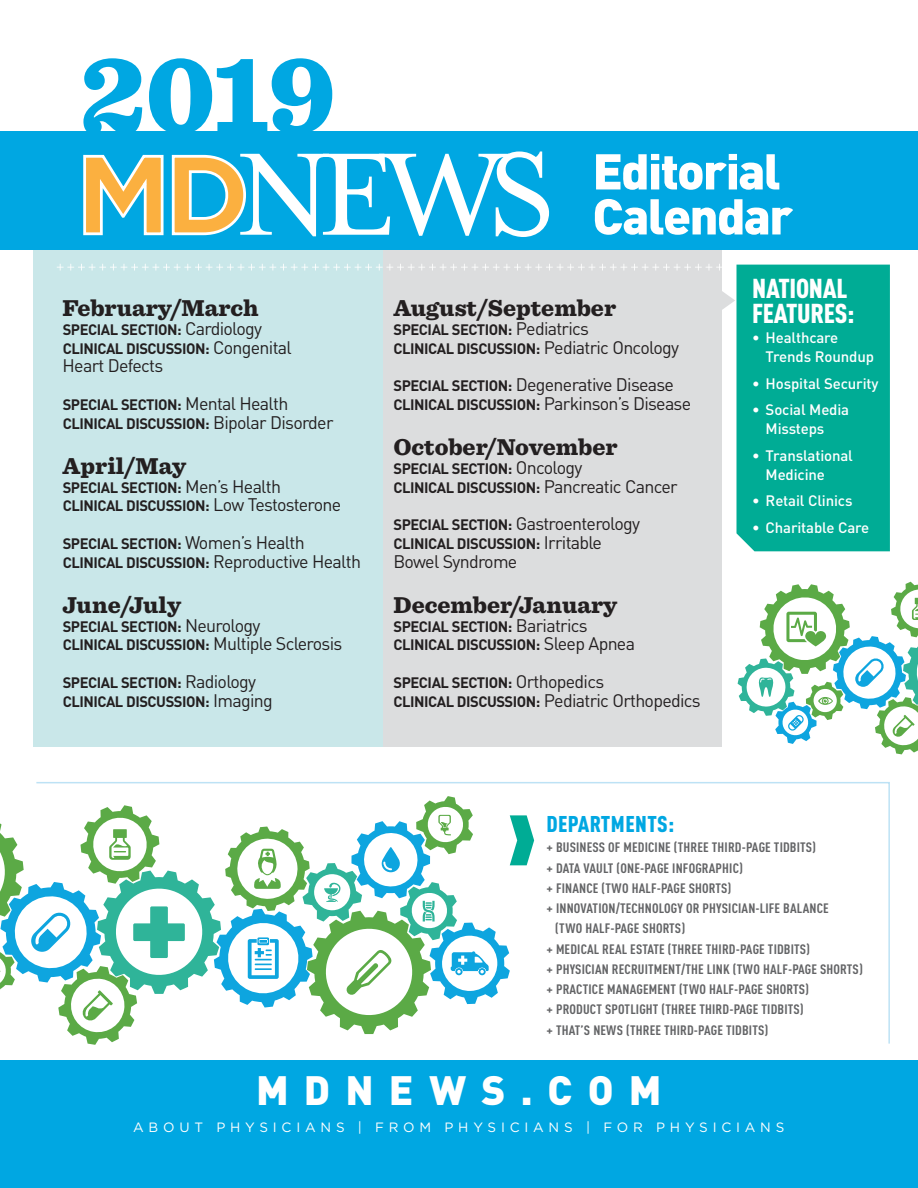
<style>
.page{position:relative;width:918px;height:1188px;background:#fff}
.page>*{position:absolute;margin:0;border:0;box-sizing:border-box;transform-origin:0 0}
.t1{font:900 114px "Sentinel";color:#00a7e2}
.t2{font:900 49.5px/45px "DIN Pro";letter-spacing:-.035em;color:#fff}
.t3{font:900 40.5px "DIN";letter-spacing:.375em;color:#fff}
.t4{font:900 27px/25.5px "DIN Cond";letter-spacing:-.01em;color:#fff}
.t5{font:900 24px "Sentinel";color:#231f20}
.t6{font:900 22.5px "DIN Cond";letter-spacing:.02em;color:#00a7e2}
.t7{font:18px "DIN Pro";letter-spacing:-.04em;color:#231f20}
.t8{font:700 15px/18.8px "DIN Pro";letter-spacing:-.03em;color:#231f20}
.t9{font:500 15px/19.5px "DIN Pro";letter-spacing:-.01em;color:#fff}
.t10{font:700 13.5px "DIN Cond";letter-spacing:.01em;color:#636466;scale:1.05 1}
.t11{font:13.5px "Gotham";letter-spacing:.355em;color:#fff}
.s1{font-weight:400;font-size:18px}
.s2{font-weight:700;font-size:15px}
</style>
<div class="page">
<svg style="left:36px;top:782px;width:854px;height:262px"></svg>
<div style="left:0;top:1061px;width:918px;height:127px;background:#00a7e2"></div>
<div style="left:33px;top:250px;width:350px;height:496px;background:#c9e7e9"></div>
<div style="left:383px;top:250px;width:338px;height:496px;background:#dcddde"></div>
<div style="left:0;top:131px;width:918px;height:119px;background:#00a7e2"></div>
<svg style="left:83px;top:152px;width:466px;height:85px"></svg>
<svg style="left:57px;top:264px;width:783px;height:7px"></svg>
<svg style="left:721px;top:291px;width:14px;height:19px"></svg>
<svg style="left:736px;top:265px;width:154px;height:286px;background:#0aaf99"></svg>
<svg style="left:738px;top:581px;width:180px;height:173px"></svg>
<svg style="left:0;top:796px;width:534px;height:249px"></svg>
<h1 class="t1" style="left:80px;top:3px;width:258px">2019</h1>
<h3 class="t5" style="left:63px;top:289px;width:197px">February/March</h3>
<p class="t8" style="left:63px;top:320px;width:231px">SPECIAL SECTION: <span class="s1">Cardiology<br></span>CLINICAL DISCUSSION: <span class="s1">Congenital</span></p>
<p class="t7" style="left:63px;top:354px;width:102px">Heart Defects</p>
<p class="t8" style="left:63px;top:395px;width:272px">SPECIAL SECTION: <span class="s1">Mental Health<br></span>CLINICAL DISCUSSION: <span class="s1">Bipolar Disorder</span></p>
<h3 class="t5" style="left:63px;top:447px;width:125px">April/May</h3>
<p class="t8" style="left:63px;top:477px;width:280px">SPECIAL SECTION: <span class="s1">Men’s Health<br></span>CLINICAL DISCUSSION: <span class="s1">Low Testosterone</span></p>
<p class="t8" style="left:63px;top:534px;width:300px">SPECIAL SECTION: <span class="s1">Women’s Health<br></span>CLINICAL DISCUSSION: <span class="s1">Reproductive Health</span></p>
<h3 class="t5" style="left:63px;top:586px;width:120px">June/July</h3>
<p class="t8" style="left:63px;top:616px;width:281px">SPECIAL SECTION: <span class="s1">Neurology<br></span>CLINICAL DISCUSSION: <span class="s1">Multiple Sclerosis</span></p>
<p class="t8" style="left:63px;top:672px;width:212px">SPECIAL SECTION: <span class="s1">Radiology<br></span>CLINICAL DISCUSSION: <span class="s1">Imaging</span></p>
<h2 class="t2" style="left:592px;top:147px;width:202px">Editorial<br>Calendar</h2>
<h3 class="t5" style="left:393px;top:289px;width:224px">August/September</h3>
<p class="t8" style="left:393px;top:320px;width:287px">SPECIAL SECTION: <span class="s1">Pediatrics<br></span>CLINICAL DISCUSSION: <span class="s1">Pediatric Oncology</span></p>
<p class="t7" style="left:393px;top:372px;width:282px"><span class="s2">SPECIAL SECTION:</span> Degenerative Disease</p>
<p class="t8" style="left:393px;top:395px;width:299px">CLINICAL DISCUSSION: <span class="s1">Parkinson’s Disease</span></p>
<h3 class="t5" style="left:393px;top:428px;width:226px">October/November</h3>
<p class="t8" style="left:393px;top:459px;width:286px">SPECIAL SECTION: <span class="s1">Oncology<br></span>CLINICAL DISCUSSION: <span class="s1">Pancreatic Cancer</span></p>
<p class="t7" style="left:393px;top:511px;width:248px"><span class="s2">SPECIAL SECTION:</span> Gastroenterology</p>
<p class="t8" style="left:393px;top:534px;width:210px">CLINICAL DISCUSSION: <span class="s1">Irritable</span></p>
<p class="t7" style="left:393px;top:549px;width:126px">Bowel Syndrome</p>
<h3 class="t5" style="left:393px;top:586px;width:225px">December/January</h3>
<p class="t8" style="left:393px;top:616px;width:243px">SPECIAL SECTION: <span class="s1">Bariatrics<br></span>CLINICAL DISCUSSION: <span class="s1">Sleep Apnea</span></p>
<p class="t8" style="left:393px;top:672px;width:212px">SPECIAL SECTION: <span class="s1">Orthopedics</span></p>
<p class="t7" style="left:393px;top:688px;width:309px"><span class="s2">CLINICAL DISCUSSION:</span> Pediatric Orthopedics</p>
<h3 class="t4" style="left:752px;top:275px;width:104px">NATIONAL<br>FEATURES:</h3>
<p class="t9" style="left:766px;top:327px;width:110px;text-indent:-14px">• Healthcare<br>Trends Roundup</p>
<p class="t9" style="left:752px;top:373px;width:128px">• Hospital Security</p>
<p class="t9" style="left:766px;top:399px;width:85px;text-indent:-14px">• Social Media<br>Missteps</p>
<p class="t9" style="left:766px;top:445px;width:89px;text-indent:-14px">• Translational<br>Medicine</p>
<p class="t9" style="left:752px;top:491px;width:102px">• Retail Clinics</p>
<p class="t9" style="left:752px;top:517px;width:119px">• Charitable Care</p>
<h3 class="t6" style="left:546px;top:810px;width:129px">DEPARTMENTS:</h3>
<p class="t10" style="left:546px;top:839px;width:258px">+ BUSINESS OF MEDICINE (THREE THIRD-PAGE TIDBITS)</p>
<p class="t10" style="left:546px;top:860px;width:189px">+ DATA VAULT (ONE-PAGE INFOGRAPHIC)</p>
<p class="t10" style="left:546px;top:880px;width:178px">+ FINANCE (TWO HALF-PAGE SHORTS)</p>
<p class="t10" style="left:546px;top:900px;width:270px">+ INNOVATION/TECHNOLOGY OR PHYSICIAN-LIFE BALANCE</p>
<p class="t10" style="left:555px;top:920px;width:125px">(TWO HALF-PAGE SHORTS)</p>
<p class="t10" style="left:546px;top:941px;width:253px">+ MEDICAL REAL ESTATE (THREE THIRD-PAGE TIDBITS)</p>
<p class="t10" style="left:546px;top:961px;width:303px">+ PHYSICIAN RECRUITMENT/THE LINK (TWO HALF-PAGE SHORTS)</p>
<p class="t10" style="left:546px;top:981px;width:251px">+ PRACTICE MANAGEMENT (TWO HALF-PAGE SHORTS)</p>
<p class="t10" style="left:546px;top:1001px;width:246px">+ PRODUCT SPOTLIGHT (THREE THIRD-PAGE TIDBITS)</p>
<p class="t10" style="left:546px;top:1022px;width:213px">+ THAT’S NEWS (THREE THIRD-PAGE TIDBITS)</p>
<h3 class="t3" style="left:256px;top:1063px;width:407px">MDNEWS.COM</h3>
<p class="t11" style="left:133px;top:1119px;width:653px">ABOUT PHYSICIANS | FROM PHYSICIANS | FOR PHYSICIANS</p>
</div>
